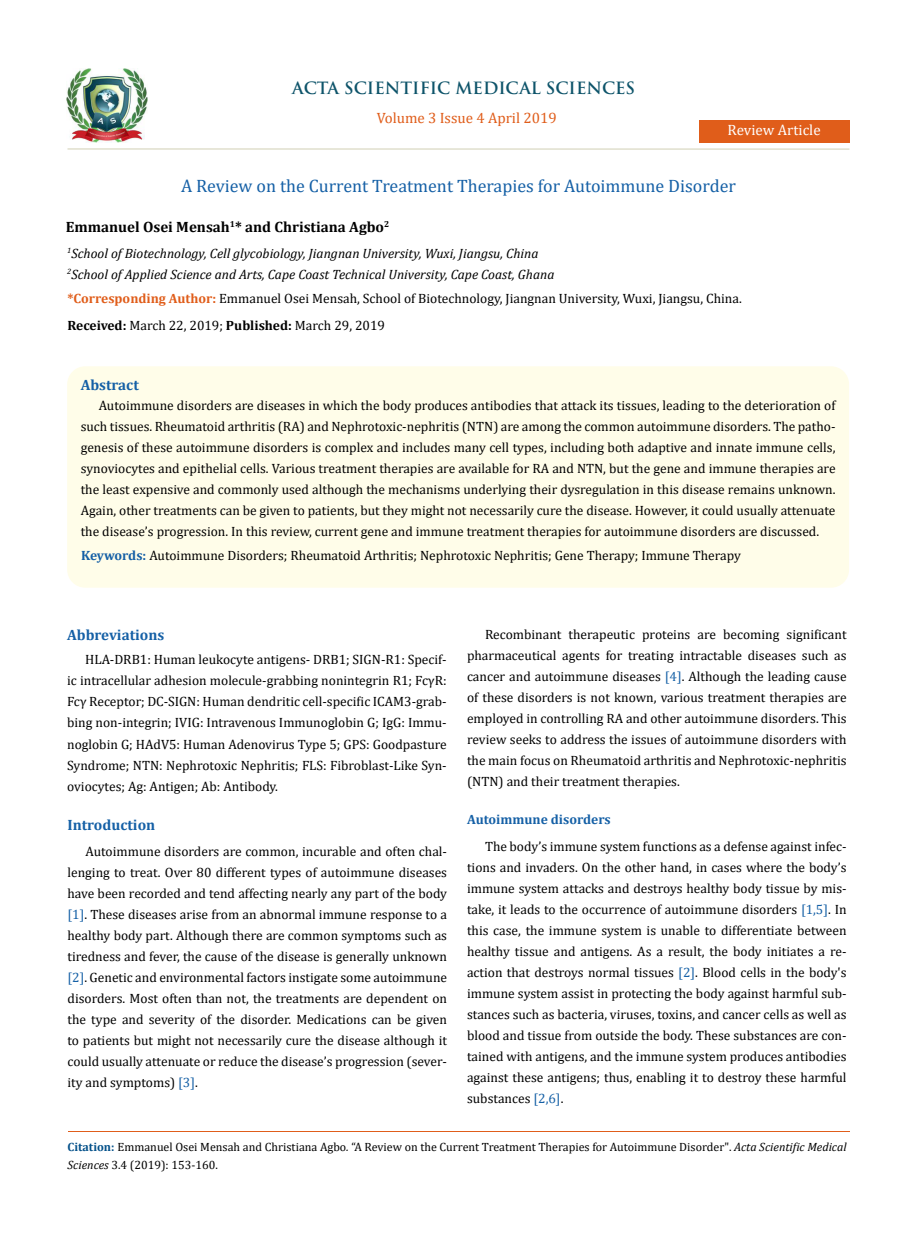
<style>
.page{position:relative;width:917px;height:1242px;background:#fff}
.page>*{position:absolute;margin:0;border:0;box-sizing:border-box;transform-origin:0 0}
.t1{font:18px "Cambria";color:#1560a6}
.t2{font:700 16.5px "Trajan Pro";color:#0e546a}
.t3{font:700 15px "Cambria";color:#000}
.t4{font:700 15px "Cambria";color:#1560a6}
.t5{font:15px "Cambria";color:#e05d1a}
.t6{font:15px "Cambria";color:#fff}
.t7{font:13.5px/21px "Cambria";color:#000;text-align:justify}
.t8{font:italic 13.5px/21px "Cambria";color:#000}
.t9{font:700 13.5px "Cambria";color:#1560a6}
.t10{font:12px/18px "Cambria";color:#000}
.s1{font-weight:700;color:#e05d1a}
.s2{font-weight:700}
.s3{font-weight:700;color:#1560a6}
.s4{color:#1560a6}
.s5{font-weight:700;color:#035089}
.s6{font-style:italic}
</style>
<div class="page">
<img style="left:67px;top:68px;width:80px;height:74px">
<div style="left:699px;top:120px;width:150px;height:22px;background:#e05d1a"></div>
<div style="left:67px;top:366px;width:782px;height:222px;background:#fffde9;border-radius:18px"></div>
<hr style="left:67px;top:148px;width:782px;height:2px;background:#e0dfcd">
<hr style="left:68px;top:1132px;width:781px;height:1px;background:#e05d1a">
<p class="t2" style="left:292px;top:77px;width:344px">ACTA SCIENTIFIC MEDICAL SCIENCES</p>
<p class="t5" style="left:376px;top:109px;width:182px">Volume 3 Issue 4 April 2019</p>
<p class="t6" style="left:727px;top:121px;width:94px">Review Article</p>
<h1 class="t1" style="left:181px;top:175px;width:556px">A Review on the Current Treatment Therapies for Autoimmune Disorder</h1>
<p class="t3" style="left:66px;top:217px;width:325px">Emmanuel Osei Mensah<sup>1</sup>* and Christiana Agbo<sup>2</sup></p>
<p class="t8" style="left:67px;top:242px;width:488px"><sup>1</sup>School of Biotechnology, Cell glycobiology, Jiangnan University, Wuxi, Jiangsu, China<br><sup>2</sup>School of Applied Science and Arts, Cape Coast Technical University, Cape Coast, Ghana</p>
<p class="t7" style="left:67px;top:288px;width:675px"><span class="s1">*Corresponding Author:</span> Emmanuel Osei Mensah, School of Biotechnology, Jiangnan University, Wuxi, Jiangsu, China.</p>
<p class="t7" style="left:67px;top:315px;width:319px"><span class="s2">Received:</span> March 22, 2019; <span class="s2">Published:</span> March 29, 2019</p>
<p class="t4" style="left:81px;top:374px;width:60px">Abstract</p>
<p class="t7" style="left:81px;top:395px;width:756px;text-indent:18px">Autoimmune disorders are diseases in which the body produces antibodies that attack its tissues, leading to the deterioration of such tissues. Rheumatoid arthritis (RA) and Nephrotoxic-nephritis (NTN) are among the common autoimmune disorders. The patho&shy;genesis of these autoimmune disorders is complex and includes many cell types, including both adaptive and innate immune cells, synoviocytes and epithelial cells. Various treatment therapies are available for RA and NTN, but the gene and immune therapies are the least expensive and commonly used although the mechanisms underlying their dysregulation in this disease remains unknown.<br>Again, other treatments can be given to patients, but they might not necessarily cure the disease. However, it could usually attenuate the disease’s progression. In this review, current gene and immune treatment therapies for autoimmune disorders are discussed.</p>
<p class="t7" style="left:81px;top:545px;width:661px"><span class="s3">Keywords:</span> Autoimmune Disorders; Rheumatoid Arthritis; Nephrotoxic Nephritis; Gene Therapy; Immune Therapy</p>
<p class="t7" style="left:467px;top:624px;width:381px;text-indent:18px">Recombinant therapeutic proteins are becoming significant pharmaceutical agents for treating intractable diseases such as cancer and autoimmune diseases <span class="s4">[4]</span>. Although the leading cause of these disorders is not known, various treatment therapies are employed in controlling RA and other autoimmune disorders. This review seeks to address the issues of autoimmune disorders with the main focus on Rheumatoid arthritis and Nephrotoxic-nephritis (NTN) and their treatment therapies.</p>
<p class="t9" style="left:467px;top:810px;width:145px">Autoimmune disorders</p>
<p class="t7" style="left:467px;top:836px;width:381px;text-indent:18px">The body’s immune system functions as a defense against infec&shy;tions and invaders. On the other hand, in cases where the body’s immune system attacks and destroys healthy body tissue by mis&shy;take, it leads to the occurrence of autoimmune disorders <span class="s4">[1,5]</span>. In this case, the immune system is unable to differentiate between healthy tissue and antigens. As a result, the body initiates a re&shy;action that destroys normal tissues <span class="s4">[2]</span>. Blood cells in the body's immune system assist in protecting the body against harmful sub&shy;stances such as bacteria, viruses, toxins, and cancer cells as well as blood and tissue from outside the body. These substances are con&shy;tained with antigens, and the immune system produces antibodies against these antigens; thus, enabling it to destroy these harmful substances <span class="s4">[2,6]</span>.</p>
<p class="t10" style="left:68px;top:1138px;width:780px"><span class="s5">Citation:</span> Emmanuel Osei Mensah and Christiana Agbo<span class="s6">.</span> “A Review on the Current Treatment Therapies for Autoimmune Disorder". <span class="s6">Acta Scientific Medical<br>Sciences</span> 3.4 (2019): 153-160.</p>
<p class="t4" style="left:67px;top:624px;width:99px">Abbreviations</p>
<p class="t7" style="left:67px;top:649px;width:381px;text-indent:18px">HLA-DRB1: Human leukocyte antigens- DRB1; SIGN-R1: Specif&shy;ic intracellular adhesion molecule-grabbing nonintegrin R1; FcγR:<br>Fcγ Receptor; DC-SIGN: Human dendritic cell-specific ICAM3-grab&shy;bing non-integrin; IVIG: Intravenous Immunoglobin G; IgG: Immu&shy;noglobin G; HAdV5: Human Adenovirus Type 5; GPS: Goodpasture Syndrome; NTN: Nephrotoxic Nephritis; FLS: Fibroblast-Like Syn&shy;oviocytes; Ag: Antigen; Ab: Antibody.</p>
<p class="t4" style="left:67px;top:814px;width:89px">Introduction</p>
<p class="t7" style="left:67px;top:840px;width:381px;text-indent:18px">Autoimmune disorders are common, incurable and often chal&shy;lenging to treat. Over 80 different types of autoimmune diseases have been recorded and tend affecting nearly any part of the body <span class="s4">[1]</span>. These diseases arise from an abnormal immune response to a healthy body part. Although there are common symptoms such as tiredness and fever, the cause of the disease is generally unknown <span class="s4">[2]</span>. Genetic and environmental factors instigate some autoimmune disorders. Most often than not, the treatments are dependent on the type and severity of the disorder. Medications can be given to patients but might not necessarily cure the disease although it could usually attenuate or reduce the disease’s progression (sever&shy;ity and symptoms) <span class="s4">[3]</span>.</p>
</div>
